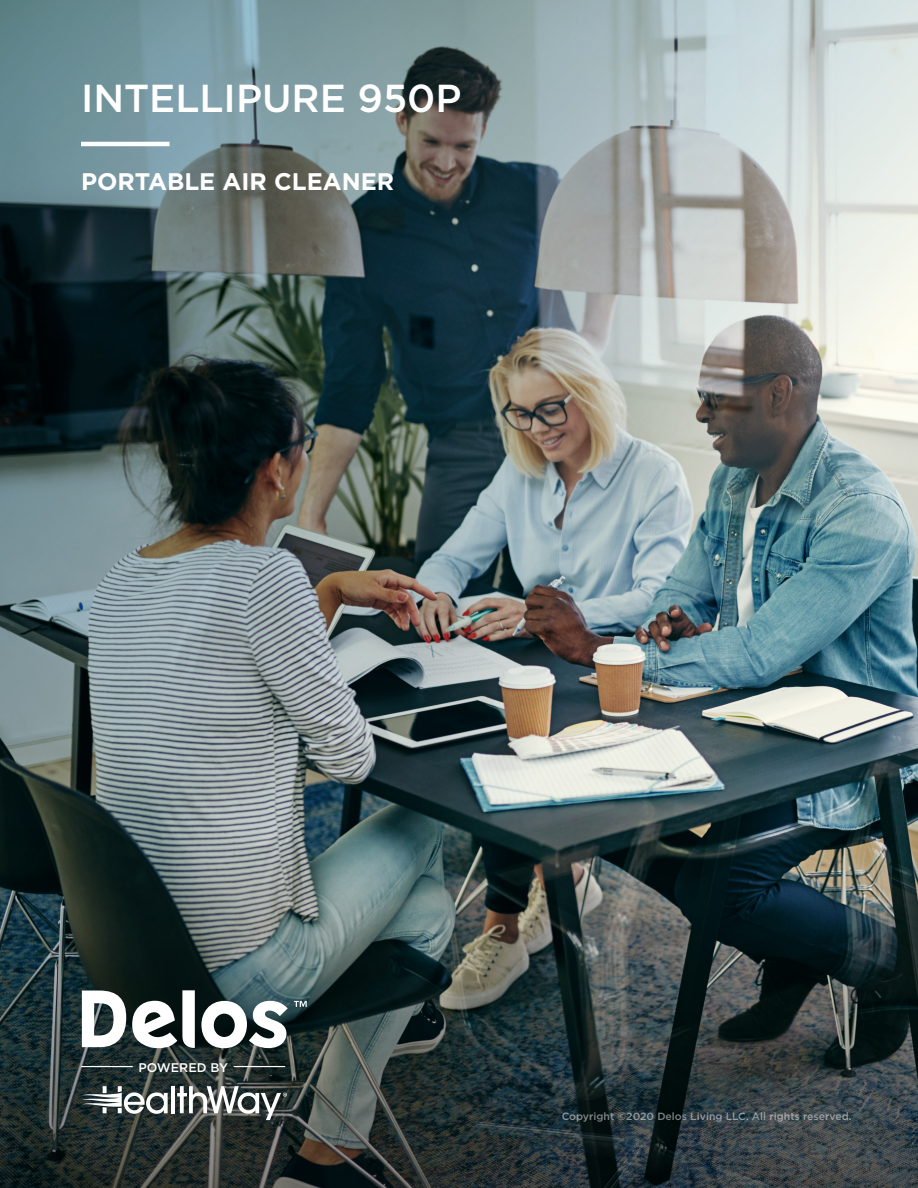
<style>
.page{position:relative;width:918px;height:1188px;background:#fff}
.page>*{position:absolute;margin:0;border:0;box-sizing:border-box;transform-origin:0 0}
.t1{font:500 39px "Gotham";color:#fff}
.t2{font:700 24px "Gotham";color:#fff}
.t3{font:500 12.6px "Gotham";color:#fff}
.t4{font:500 10.5px "Gotham";color:#fff}
</style>
<div class="page">
<img style="left:0;top:0;width:918px;height:743px">
<img style="left:0;top:743px;width:918px;height:445px">
<hr style="left:81px;top:142px;width:89px;height:4px;background:#fff">
<hr style="left:171px;top:1086px;width:4px;height:27px;background:#fff">
<svg style="left:177px;top:1086px;width:110px;height:34px"></svg>
<svg style="left:82px;top:1086px;width:86px;height:28px"></svg>
<svg style="left:82px;top:991px;width:44px;height:56px"></svg>
<svg style="left:201px;top:1001px;width:87px;height:47px"></svg>
<svg style="left:294px;top:1001px;width:13px;height:6px"></svg>
<svg style="left:132px;top:990px;width:63px;height:62px"></svg>
<hr style="left:82px;top:1066px;width:50px;height:1px;background:#fff">
<hr style="left:234px;top:1066px;width:51px;height:1px;background:#fff">
<p class="t1" style="left:81px;top:73px;width:382px">INTELLIPURE 950P</p>
<p class="t2" style="left:81px;top:166px;width:315px">PORTABLE AIR CLEANER</p>
<p class="t3" style="left:138px;top:1059px;width:91px">POWERED BY</p>
<p class="t4" style="left:562px;top:1110px;width:292px">Copyright ©2020 Delos Living LLC. All rights reserved.</p>
</div>
